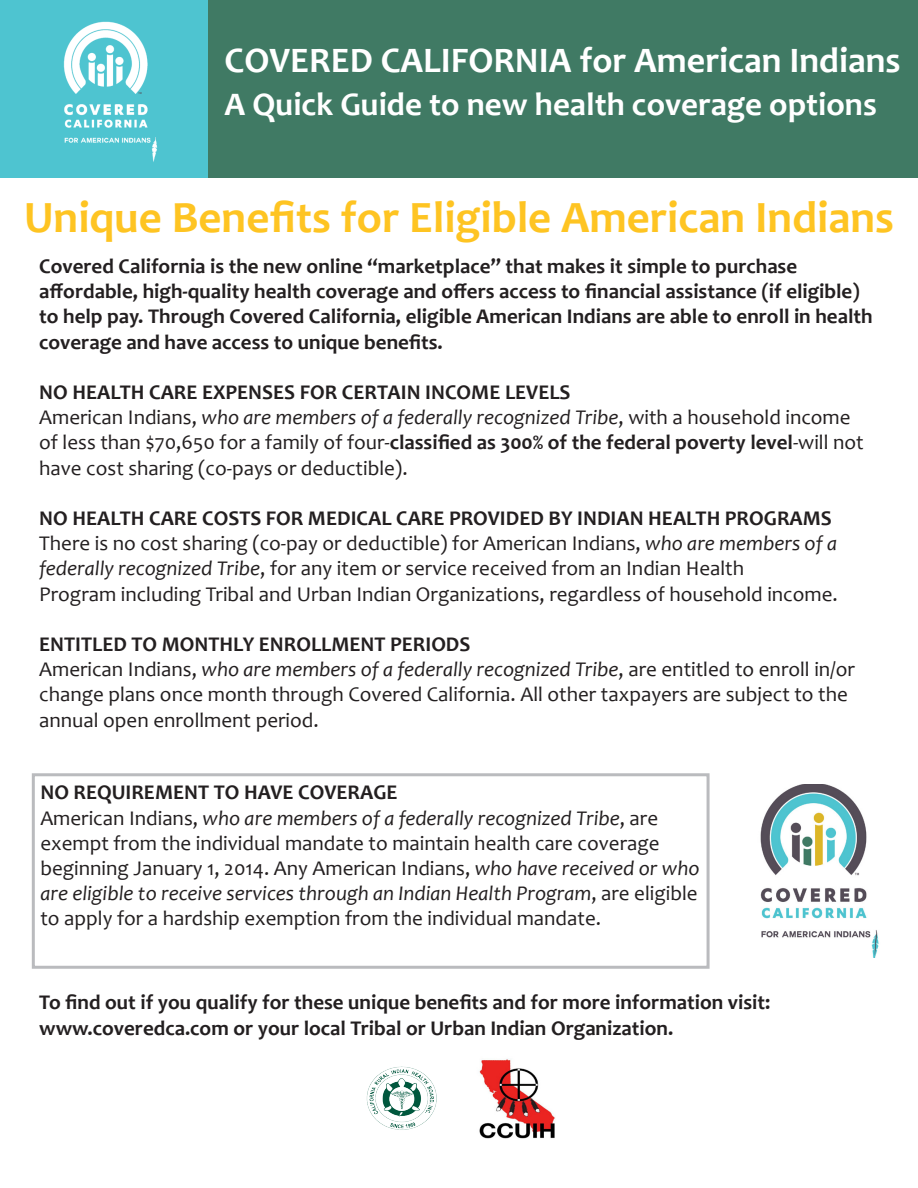
<style>
.page{position:relative;width:918px;height:1188px;background:#fff}
.page>*{position:absolute;margin:0;border:0;box-sizing:border-box;transform-origin:0 0}
.t1{font:700 45px "Candara";color:#fec422}
.t2{font:700 36px "Candara";color:#fff}
.t3{font:700 33px "Candara";color:#fff}
.t4{font:21px/25.2px "Candara";color:#231f20}
.t5{font:700 21px/25.2px "Candara";color:#231f20}
.t6{font:italic 21px "Candara";color:#231f20}
.s1{font-style:italic}
.s2{font-weight:700}
.s3{font-style:normal}
</style>
<div class="page">
<div style="left:1px;top:0;width:208px;height:177px;background:#4ec4d0"></div>
<div style="left:209px;top:0;width:709px;height:177px;background:#407a64"></div>
<img style="left:760px;top:784px;width:119px;height:174px">
<img style="left:63px;top:21px;width:95px;height:141px">
<div style="left:32px;top:773px;width:678px;height:196px;border:3px solid #babbbe"></div>
<img style="left:479px;top:1059px;width:76px;height:80px">
<img style="left:366px;top:1066px;width:71px;height:64px">
<p class="t2" style="left:225px;top:38px;width:678px">COVERED CALIFORNIA for American Indians</p>
<p class="t3" style="left:225px;top:84px;width:654px">A Quick Guide to new health coverage options</p>
<p class="t1" style="left:24px;top:189px;width:872px">Unique Benefits for Eligible American Indians</p>
<p class="t5" style="left:39px;top:253px;width:759px">Covered California is the new online “marketplace” that makes it simple to purchase</p>
<p class="t5" style="left:39px;top:278px;width:835px">affordable, high-quality health coverage and offers access to financial assistance (if eligible) to help pay. Through Covered California, eligible American Indians are able to enroll in health coverage and have access to unique benefits.</p>
<p class="t5" style="left:39px;top:379px;width:533px">NO HEALTH CARE EXPENSES FOR CERTAIN INCOME LEVELS</p>
<p class="t4" style="left:39px;top:405px;width:826px">American Indians, <span class="s1">who are members of a federally recognized Tribe</span>, with a household income of less than $70,650 for a family of four-<span class="s2">classified as 300% of the federal poverty level</span>-will not have cost sharing (co-pays or deductible).</p>
<p class="t5" style="left:39px;top:505px;width:794px">NO HEALTH CARE COSTS FOR MEDICAL CARE PROVIDED BY INDIAN HEALTH PROGRAMS</p>
<p class="t4" style="left:39px;top:531px;width:799px">There is no cost sharing (co-pay or deductible) for American Indians, <span class="s1">who are members of a</span></p>
<p class="t4" style="left:39px;top:556px;width:707px"><span class="s1">federally recognized Tribe</span>, for any item or service received from an Indian Health</p>
<p class="t4" style="left:39px;top:581px;width:800px">Program including Tribal and Urban Indian Organizations, regardless of household income.</p>
<p class="t5" style="left:39px;top:631px;width:433px">ENTITLED TO MONTHLY ENROLLMENT PERIODS</p>
<p class="t4" style="left:39px;top:657px;width:817px">American Indians, <span class="s1">who are members of a federally recognized Tribe</span>, are entitled to enroll in/or change plans once month through Covered California. All other taxpayers are subject to the</p>
<p class="t4" style="left:39px;top:707px;width:281px">annual open enrollment period.</p>
<p class="t5" style="left:40px;top:780px;width:359px">NO REQUIREMENT TO HAVE COVERAGE</p>
<p class="t6" style="left:40px;top:805px;width:619px"><span class="s3">American Indians,</span> who are members of a federally recognized Tribe<span class="s3">, are</span></p>
<p class="t4" style="left:40px;top:830px;width:661px">exempt from the individual mandate to maintain health care coverage beginning January 1, 2014. Any American Indians, <span class="s1">who have received or who are eligible to receive services through an Indian Health Program</span>, are eligible to apply for a hardship exemption from the individual mandate.</p>
<p class="t5" style="left:39px;top:990px;width:733px">To find out if you qualify for these unique benefits and for more information visit:</p>
<p class="t5" style="left:39px;top:1015px;width:636px">www.coveredca.com or your local Tribal or Urban Indian Organization.</p>
</div>
